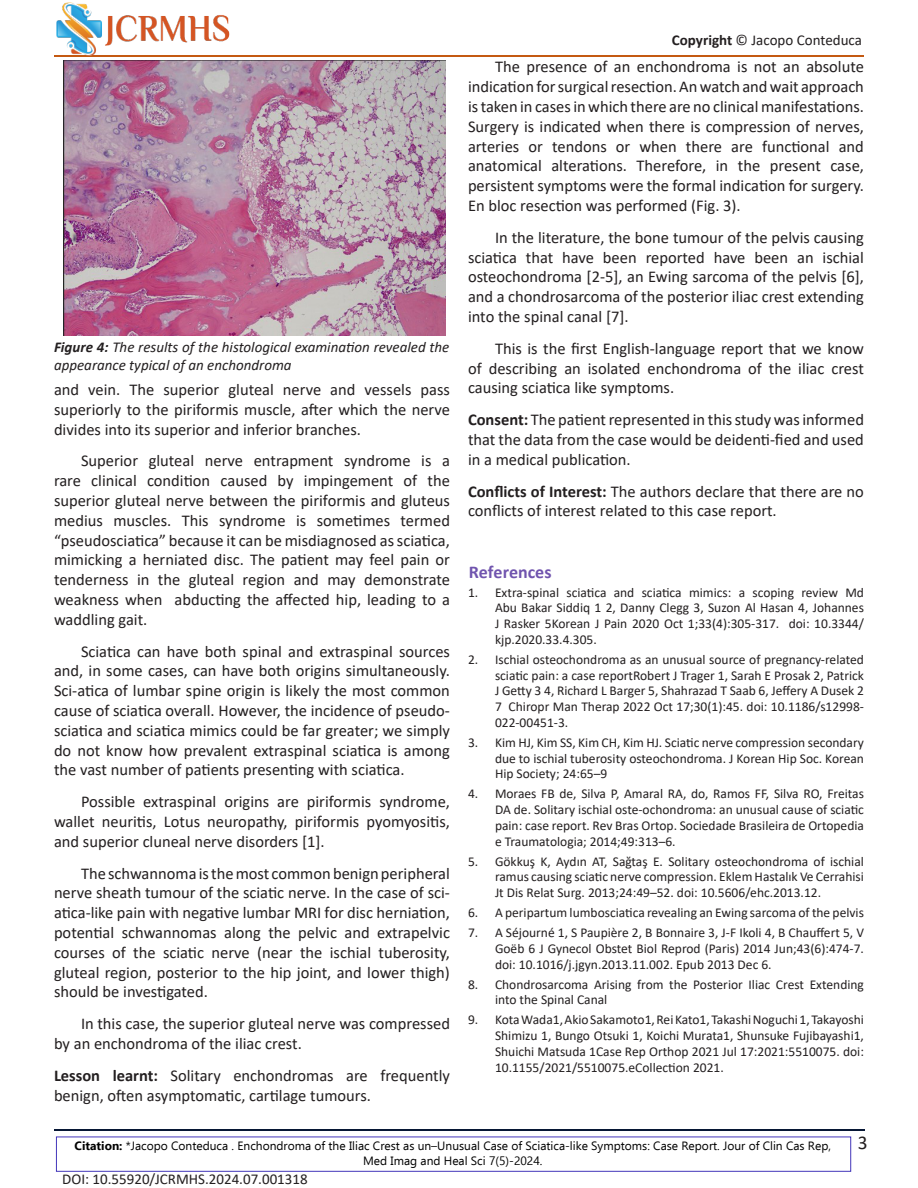
<style>
.page{position:relative;width:918px;height:1188px;background:#fff}
.page>*{position:absolute;margin:0;border:0;box-sizing:border-box;transform-origin:0 0}
.t1{font:19.5px "Calibri";color:#231f20}
.side_heading{font:700 18px "Calibri";color:#7054ae}
.Body_Text_First_Indent{font:16.5px/19.8px "Calibri";color:#231f20;text-align:justify}
.figure_tittle{font:italic 15px/18px "Calibri";color:#231f20}
.t2{font:15px "Calibri";color:#231f20}
.t3{font:13.5px/15.8px "Calibri";color:#231f20;text-align:justify}
.t4{font:12px/14.4px "Ebrima";color:#000;text-align:center}
.s1{font-weight:700}
</style>
<div class="page">
<hr style="left:54px;top:55px;width:810px;height:1px;background:#c45911">
<img style="left:54px;top:2px;width:178px;height:55px">
<hr style="left:55px;top:1130px;width:810px;height:1px;background:#071735">
<div style="left:56px;top:1137px;width:795px;height:35px;background:#fff;border:1px solid #4336ba"></div>
<img style="left:64px;top:60px;width:381px;height:275px">
<p class="figure_tittle" style="left:54px;top:337px;width:397px"><span class="s1">Figure 4:</span> The results of the histological examination revealed the appearance typical of an enchondroma</p>
<p class="Body_Text_First_Indent" style="left:54px;top:379px;width:398px">and vein. The superior gluteal nerve and vessels pass superiorly to the piriformis muscle, after which the nerve divides into its superior and inferior branches.</p>
<p class="Body_Text_First_Indent" style="left:54px;top:451px;width:398px;text-indent:27px">Superior gluteal nerve entrapment syndrome is a rare clinical condition caused by impingement of the superior gluteal nerve between the piriformis and gluteus medius muscles. This syndrome is sometimes termed “pseudosciatica” because it can be misdiagnosed as sciatica, mimicking a herniated disc. The patient may feel pain or tenderness in the gluteal region and may demonstrate weakness when abducting the affected hip, leading to a waddling gait.</p>
<p class="Body_Text_First_Indent" style="left:54px;top:641px;width:398px;text-indent:27px">Sciatica can have both spinal and extraspinal sources and, in some cases, can have both origins simultaneously.<br>Sci-atica of lumbar spine origin is likely the most common cause of sciatica overall. However, the incidence of pseudo&shy;sciatica and sciatica mimics could be far greater; we simply do not know how prevalent extraspinal sciatica is among the vast number of patients presenting with sciatica.</p>
<p class="Body_Text_First_Indent" style="left:54px;top:791px;width:398px;text-indent:27px">Possible extraspinal origins are piriformis syndrome, wallet neuritis, Lotus neuropathy, piriformis pyomyositis, and superior cluneal nerve disorders [1].</p>
<p class="Body_Text_First_Indent" style="left:54px;top:863px;width:398px;text-indent:27px">The schwannoma is the most common benign peripheral nerve sheath tumour of the sciatic nerve. In the case of sci&shy;atica-like pain with negative lumbar MRI for disc herniation, potential schwannomas along the pelvic and extrapelvic courses of the sciatic nerve (near the ischial tuberosity, gluteal region, posterior to the hip joint, and lower thigh) should be investigated.</p>
<p class="Body_Text_First_Indent" style="left:54px;top:1013px;width:398px;text-indent:27px">In this case, the superior gluteal nerve was compressed by an enchondroma of the iliac crest.</p>
<p class="Body_Text_First_Indent" style="left:54px;top:1065px;width:398px"><span class="s1">Lesson learnt:</span> Solitary enchondromas are frequently benign, often asymptomatic, cartilage tumours.</p>
<p class="t2" style="left:672px;top:30px;width:192px"><span class="s1">Copyright</span> © Jacopo Conteduca</p>
<p class="Body_Text_First_Indent" style="left:468px;top:57px;width:398px;text-indent:27px">The presence of an enchondroma is not an absolute indication for surgical resection. An watch and wait approach is taken in cases in which there are no clinical manifestations.<br>Surgery is indicated when there is compression of nerves, arteries or tendons or when there are functional and anatomical alterations. Therefore, in the present case, persistent symptoms were the formal indication for surgery.<br>En bloc resection was performed (Fig. 3).</p>
<p class="Body_Text_First_Indent" style="left:468px;top:227px;width:398px;text-indent:27px">In the literature, the bone tumour of the pelvis causing sciatica that have been reported have been an ischial osteochondroma [2-5], an Ewing sarcoma of the pelvis [6], and a chondrosarcoma of the posterior iliac crest extending into the spinal canal [7].</p>
<p class="Body_Text_First_Indent" style="left:468px;top:338px;width:398px;text-indent:27px">This is the first English-language report that we know of describing an isolated enchondroma of the iliac crest causing sciatica like symptoms.</p>
<p class="Body_Text_First_Indent" style="left:468px;top:409px;width:398px"><span class="s1">Consent:</span> The patient represented in this study was informed that the data from the case would be deidenti-fied and used in a medical publication.</p>
<p class="Body_Text_First_Indent" style="left:468px;top:481px;width:397px"><span class="s1">Conflicts of Interest:</span> The authors declare that there are no conflicts of interest related to this case report.</p>
<p class="side_heading" style="left:469px;top:559px;width:84px">References</p>
<p class="t3" style="left:495px;top:584px;width:371px;text-indent:-27px">1. Extra-spinal sciatica and sciatica mimics: a scoping review Md Abu Bakar Siddiq 1 2, Danny Clegg 3, Suzon Al Hasan 4, Johannes J Rasker 5Korean J Pain 2020 Oct 1;33(4):305-317. doi: 10.3344/ kjp.2020.33.4.305.</p>
<p class="t3" style="left:495px;top:651px;width:371px;text-indent:-27px">2. Ischial osteochondroma as an unusual source of pregnancy-related sciatic pain: a case reportRobert J Trager 1, Sarah E Prosak 2, Patrick J Getty 3 4, Richard L Barger 5, Shahrazad T Saab 6, Jeffery A Dusek 2<br>7 Chiropr Man Therap 2022 Oct 17;30(1):45. doi: 10.1186/s12998- 022-00451-3.</p>
<p class="t3" style="left:495px;top:734px;width:371px;text-indent:-27px">3. Kim HJ, Kim SS, Kim CH, Kim HJ. Sciatic nerve compression secondary due to ischial tuberosity osteochondroma. J Korean Hip Soc. Korean Hip Society; 24:65–9</p>
<p class="t3" style="left:495px;top:786px;width:370px;text-indent:-27px">4. Moraes FB de, Silva P, Amaral RA, do, Ramos FF, Silva RO, Freitas DA de. Solitary ischial oste-ochondroma: an unusual cause of sciatic pain: case report. Rev Bras Ortop. Sociedade Brasileira de Ortopedia e Traumatologia; 2014;49:313–6.</p>
<p class="t3" style="left:495px;top:853px;width:370px;text-indent:-27px">5. Gökkuş K, Aydın AT, Sağtaş E. Solitary osteochondroma of ischial ramus causing sciatic nerve compression. Eklem Hastalık Ve Cerrahisi Jt Dis Relat Surg. 2013;24:49–52. doi: 10.5606/ehc.2013.12.</p>
<p class="t3" style="left:468px;top:904px;width:397px">6. A peripartum lumbosciatica revealing an Ewing sarcoma of the pelvis</p>
<p class="t3" style="left:495px;top:924px;width:371px;text-indent:-27px">7. A Séjourné 1, S Paupière 2, B Bonnaire 3, J-F Ikoli 4, B Chauffert 5, V Goëb 6 J Gynecol Obstet Biol Reprod (Paris) 2014 Jun;43(6):474-7. doi: 10.1016/j.jgyn.2013.11.002. Epub 2013 Dec 6.</p>
<p class="t3" style="left:495px;top:976px;width:370px;text-indent:-27px">8. Chondrosarcoma Arising from the Posterior Iliac Crest Extending into the Spinal Canal</p>
<p class="t3" style="left:495px;top:1012px;width:370px;text-indent:-27px">9. Kota Wada1, Akio Sakamoto1, Rei Kato1, Takashi Noguchi 1, Takayoshi Shimizu 1, Bungo Otsuki 1, Koichi Murata1, Shunsuke Fujibayashi1, Shuichi Matsuda 1Case Rep Orthop 2021 Jul 17:2021:5510075. doi:<br>10.1155/2021/5510075.eCollection 2021.</p>
<p class="t4" style="left:75px;top:1138px;width:758px"><span class="s1">Citation:</span> *Jacopo Conteduca . Enchondroma of the Iliac Crest as un–Unusual Case of Sciatica-like Symptoms: Case Report. Jour of Clin Cas Rep,<br>Med Imag and Heal Sci 7(5)-2024.</p>
<p class="t2" style="left:62px;top:1169px;width:247px">DOI: 10.55920/JCRMHS.2024.07.001318</p>
<p class="t1" style="left:858px;top:1129px;width:11px">3</p>
</div>
